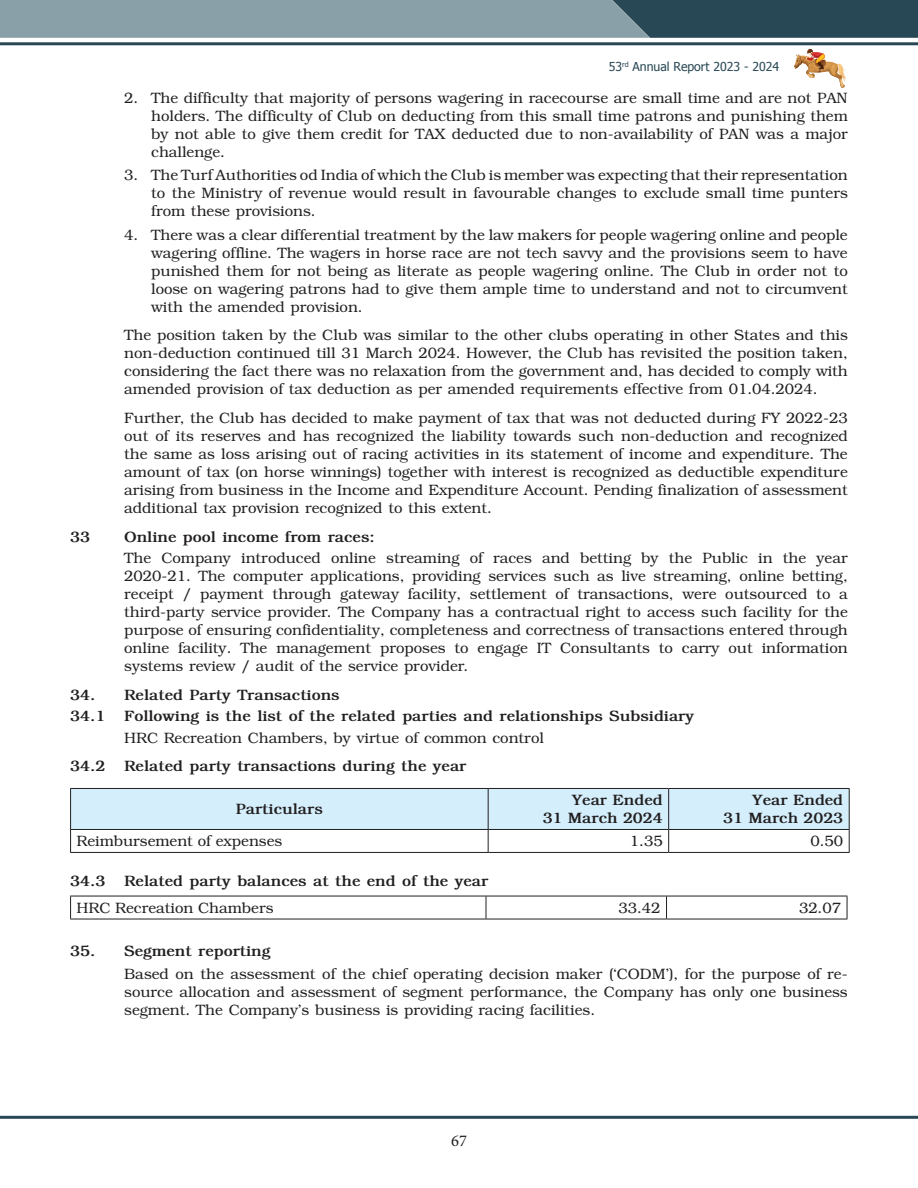
<style>
.page{position:relative;width:918px;height:1188px;background:#fff}
.page>*{position:absolute;margin:0;border:0;box-sizing:border-box;transform-origin:0 0}
.t1{font:16.5px "Minion Pro";color:#221f1f}
.t2{font:15px/18px "Bookman";color:#221f1f;text-align:justify}
.t3{font:700 15px/18px "Bookman";color:#221f1f;text-align:right}
.t4{font:12.3px "Tahoma";color:#294855}
</style>
<div class="page">
<hr style="left:0;top:42px;width:918px;height:3px;background:#294855">
<svg style="left:0;top:0;width:918px;height:38px;background:#6c858e"></svg>
<hr style="left:0;top:1116px;width:918px;height:3px;background:#294855">
<svg style="left:794px;top:49px;width:52px;height:39px"></svg>
<svg style="left:70px;top:788px;width:780px;height:64px"></svg>
<hr style="left:70px;top:852px;width:418px;height:1px;background:#221f1f">
<hr style="left:488px;top:852px;width:181px;height:1px;background:#221f1f">
<hr style="left:669px;top:852px;width:181px;height:1px;background:#221f1f">
<hr style="left:70px;top:896px;width:416px;height:1px;background:#221f1f">
<svg style="left:70px;top:896px;width:1px;height:23px"></svg>
<hr style="left:486px;top:896px;width:181px;height:1px;background:#221f1f">
<svg style="left:486px;top:896px;width:1px;height:23px"></svg>
<hr style="left:667px;top:896px;width:180px;height:1px;background:#221f1f">
<svg style="left:666px;top:896px;width:1px;height:23px"></svg>
<svg style="left:847px;top:896px;width:1px;height:23px"></svg>
<hr style="left:70px;top:919px;width:416px;height:1px;background:#221f1f">
<hr style="left:486px;top:919px;width:181px;height:1px;background:#221f1f">
<hr style="left:667px;top:919px;width:180px;height:1px;background:#221f1f">
<p class="t4" style="left:609px;top:62px;width:172px">53<sup>rd</sup> Annual Report 2023 - 2024</p>
<p class="t2" style="left:151px;top:90px;width:698px;text-indent:-27px">2. The difficulty that majority of persons wagering in racecourse are small time and are not PAN holders. The difficulty of Club on deducting from this small time patrons and punishing them by not able to give them credit for TAX deducted due to non-availability of PAN was a major challenge.</p>
<p class="t2" style="left:151px;top:168px;width:698px;text-indent:-27px">3. The Turf Authorities od India of which the Club is member was expecting that their representation to the Ministry of revenue would result in favourable changes to exclude small time punters from these provisions.</p>
<p class="t2" style="left:151px;top:227px;width:698px;text-indent:-27px">4. There was a clear differential treatment by the law makers for people wagering online and people wagering offline. The wagers in horse race are not tech savvy and the provisions seem to have punished them for not being as literate as people wagering online. The Club in order not to loose on wagering patrons had to give them ample time to understand and not to circumvent with the amended provision.</p>
<p class="t2" style="left:124px;top:328px;width:725px">The position taken by the Club was similar to the other clubs operating in other States and this non-deduction continued till 31 March 2024. However, the Club has revisited the position taken, considering the fact there was no relaxation from the government and, has decided to comply with amended provision of tax deduction as per amended requirements effective from 01.04.2024.</p>
<p class="t2" style="left:124px;top:411px;width:725px">Further, the Club has decided to make payment of tax that was not deducted during FY 2022-23 out of its reserves and has recognized the liability towards such non-deduction and recognized the same as loss arising out of racing activities in its statement of income and expenditure. The amount of tax (on horse winnings) together with interest is recognized as deductible expenditure arising from business in the Income and Expenditure Account. Pending finalization of assessment additional tax provision recognized to this extent.</p>
<p class="t3" style="left:70px;top:529px;width:21px">33</p>
<p class="t3" style="left:124px;top:529px;width:252px">Online pool income from races:</p>
<p class="t2" style="left:124px;top:551px;width:725px">The Company introduced online streaming of races and betting by the Public in the year 2020-21. The computer applications, providing services such as live streaming, online betting, receipt / payment through gateway facility, settlement of transactions, were outsourced to a third-party service provider. The Company has a contractual right to access such facility for the purpose of ensuring confidentiality, completeness and correctness of transactions entered through online facility. The management proposes to engage IT Consultants to carry out information systems review / audit of the service provider.</p>
<p class="t3" style="left:70px;top:686px;width:271px;line-height:21.3px;text-align:left">34. Related Party Transactions<br>34.1</p>
<p class="t3" style="left:124px;top:709px;width:572px">Following is the list of the related parties and relationships Subsidiary</p>
<p class="t2" style="left:124px;top:730px;width:421px">HRC Recreation Chambers, by virtue of common control</p>
<p class="t3" style="left:70px;top:759px;width:37px">34.2</p>
<p class="t3" style="left:124px;top:759px;width:344px">Related party transactions during the year</p>
<p class="t3" style="left:236px;top:802px;width:88px">Particulars</p>
<p class="t3" style="left:543px;top:793px;width:121px">Year Ended<br>31 March 2024</p>
<p class="t3" style="left:723px;top:793px;width:121px">Year Ended<br>31 March 2023</p>
<p class="t2" style="left:77px;top:834px;width:207px">Reimbursement of expenses</p>
<p class="t2" style="left:630px;top:834px;width:34px">1.35</p>
<p class="t2" style="left:811px;top:834px;width:34px">0.50</p>
<p class="t3" style="left:70px;top:874px;width:37px">34.3</p>
<p class="t3" style="left:124px;top:874px;width:366px">Related party balances at the end of the year</p>
<p class="t2" style="left:77px;top:900px;width:198px">HRC Recreation Chambers</p>
<p class="t2" style="left:619px;top:900px;width:43px">33.42</p>
<p class="t2" style="left:799px;top:900px;width:43px">32.07</p>
<p class="t3" style="left:70px;top:943px;width:202px">35. Segment reporting</p>
<p class="t2" style="left:124px;top:967px;width:725px">Based on the assessment of the chief operating decision maker (‘CODM’), for the purpose of re&shy;source allocation and assessment of segment performance, the Company has only one business segment. The Company’s business is providing racing facilities.</p>
<p class="t1" style="left:451px;top:1131px;width:17px">67</p>
</div>
